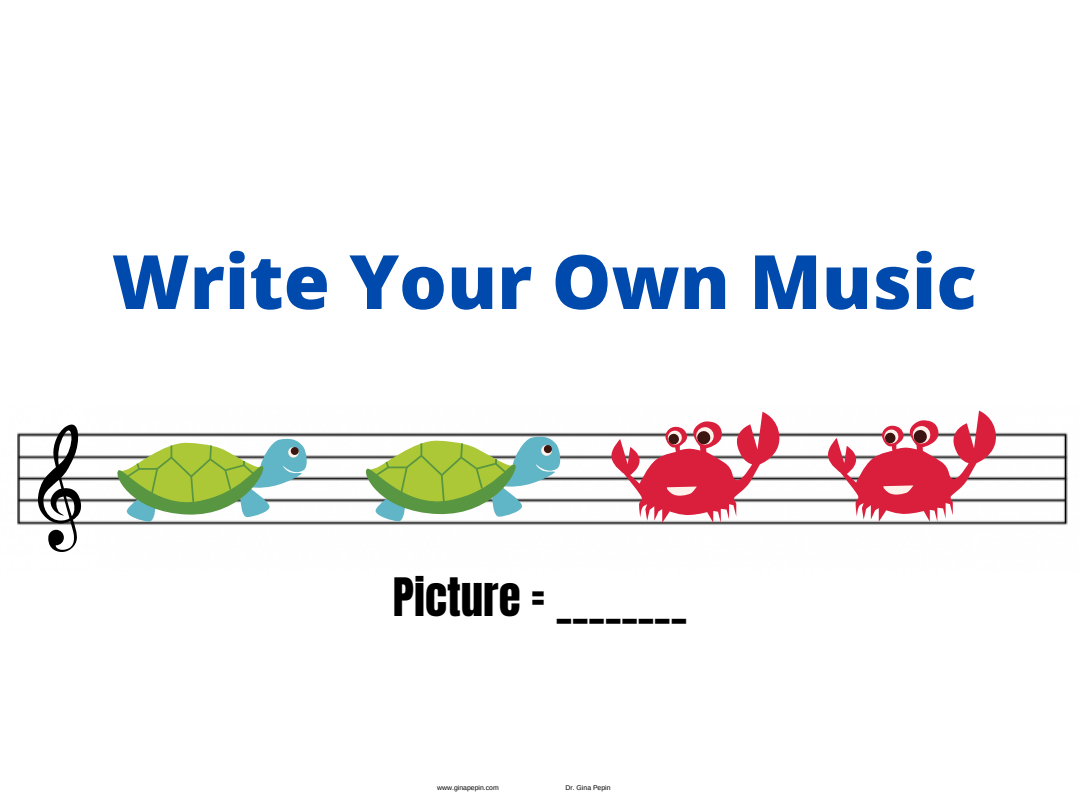
<style>
.page{position:relative;width:1080px;height:810px;background:#fff}
.page>*{position:absolute;margin:0;border:0;box-sizing:border-box;transform-origin:0 0}
.t1{font:800 75px "Open Sans";color:#004aad}
.t2{font:45px "Anton";color:#000}
.t3{font:6.88px "Arimo";color:#000}
</style>
<div class="page">
<img style="left:17px;top:410px;width:1051px;height:115px">
<svg style="left:38px;top:425px;width:43px;height:127px"></svg>
<svg style="left:112px;top:438px;width:197px;height:84px"></svg>
<svg style="left:827px;top:411px;width:170px;height:111px"></svg>
<svg style="left:360px;top:436px;width:203px;height:86px"></svg>
<svg style="left:610px;top:412px;width:170px;height:111px"></svg>
<p class="t1" style="left:112px;top:229px;width:866px">Write Your Own Music</p>
<p class="t2" style="left:393px;top:565px;width:296px">Picture = ________</p>
<p class="t3" style="left:437px;top:784px;width:63px">www.ginapepin.com</p>
<p class="t3" style="left:566px;top:784px;width:47px">Dr. Gina Pepin</p>
</div>
